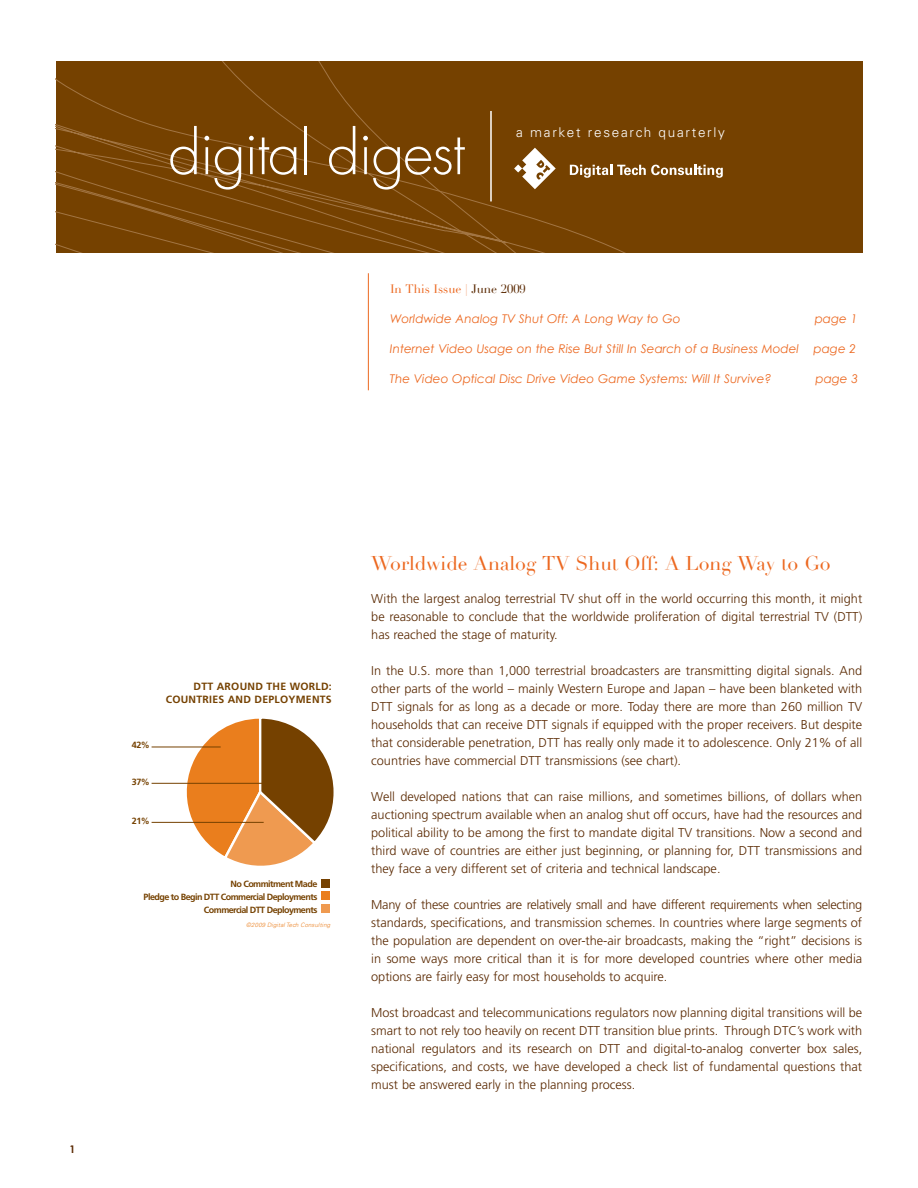
<style>
.page{position:relative;width:918px;height:1188px;background:#fff}
.page>*{position:absolute;margin:0;border:0;box-sizing:border-box;transform-origin:0 0}
.t1{font:300 58.5px "Futura";letter-spacing:-.02em;color:#fff}
.t2{font:19.5px "Didot";color:#ec6820}
.t3{font:300 13.5px "Univers";letter-spacing:.13em;color:#fff}
.t4{font:300 12.75px/18px "Frutiger";color:#592800;text-align:justify}
.t5{font:italic 12px "Century Gothic";color:#ec6820}
.t6{font:12px "Didot";color:#ec6820}
.t7{font:700 10.5px/12.6px "Frutiger";letter-spacing:.025em;color:#754100;text-align:right}
.t8{font:700 10.5px "Century Gothic";color:#592800}
.t9{font:700 9px "Frutiger";letter-spacing:-.06em;color:#754100}
.t10{font:italic 300 6px "Univers";letter-spacing:.025em;color:#ea7e1d}
.s1{color:#592800}
</style>
<div class="page">
<div style="left:321px;top:879px;width:9px;height:9px;background:#754100"></div>
<div style="left:321px;top:891px;width:9px;height:9px;background:#ea7e1d"></div>
<div style="left:321px;top:904px;width:9px;height:9px;background:#ef9a50"></div>
<svg style="left:175px;top:718px;width:159px;height:148px"></svg>
<hr style="left:152px;top:783px;width:130px;height:1px;background:#754100">
<hr style="left:152px;top:747px;width:69px;height:1px;background:#754100">
<hr style="left:152px;top:822px;width:112px;height:1px;background:#754100">
<div style="left:56px;top:61px;width:807px;height:191px;background:#754100"></div>
<svg style="left:678px;top:165px;width:45px;height:13px"></svg>
<svg style="left:56px;top:61px;width:622px;height:191px"></svg>
<hr style="left:368px;top:273px;width:1px;height:117px;background:#ec6820">
<h1 class="t1" style="left:168px;top:126px;width:298px">digital digest</h1>
<p class="t3" style="left:516px;top:127px;width:210px">a market research quarterly</p>
<p class="t6" style="left:390px;top:281px;width:137px">In This Issue | <span class="s1">June 2009</span></p>
<p class="t5" style="left:390px;top:310px;width:292px">Worldwide Analog TV Shut Off: A Long Way to Go</p>
<p class="t5" style="left:815px;top:310px;width:44px">page 1</p>
<p class="t5" style="left:390px;top:340px;width:468px">Internet Video Usage on the Rise But Still In Search of a Business Model page 2</p>
<p class="t5" style="left:390px;top:370px;width:383px">The Video Optical Disc Drive Video Game Systems: Will It Survive?</p>
<p class="t5" style="left:815px;top:370px;width:44px">page 3</p>
<p class="t8" style="left:70px;top:1142px;width:7px">1</p>
<p class="t9" style="left:132px;top:742px;width:19px">42%</p>
<p class="t9" style="left:132px;top:778px;width:19px">37%</p>
<p class="t9" style="left:132px;top:817px;width:19px">21%</p>
<p class="t7" style="left:166px;top:681px;width:168px">DTT AROUND THE WORLD:<br>COUNTRIES AND DEPLOYMENTS</p>
<p class="t9" style="left:231px;top:880px;width:88px">No Commitment Made</p>
<p class="t9" style="left:204px;top:906px;width:115px">Commercial DTT Deployments</p>
<p class="t9" style="left:144px;top:893px;width:175px">Pledge to Begin DTT Commercial Deployments</p>
<p class="t10" style="left:246px;top:923px;width:85px">©2009 Digital Tech Consulting</p>
<h2 class="t2" style="left:371px;top:552px;width:461px">Worldwide Analog TV Shut Off: A Long Way to Go</h2>
<p class="t4" style="left:371px;top:590px;width:493px">With the largest analog terrestrial TV shut off in the world occurring this month, it might be reasonable to conclude that the worldwide proliferation of digital terrestrial TV (DTT) has reached the stage of maturity.</p>
<p class="t4" style="left:371px;top:662px;width:493px">In the U.S. more than 1,000 terrestrial broadcasters are transmitting digital signals. And other parts of the world – mainly Western Europe and Japan – have been blanketed with DTT signals for as long as a decade or more. Today there are more than 260 million TV households that can receive DTT signals if equipped with the proper receivers. But despite that considerable penetration, DTT has really only made it to adolescence. Only 21% of all countries have commercial DTT transmissions (see chart).</p>
<p class="t4" style="left:371px;top:788px;width:493px">Well developed nations that can raise millions, and sometimes billions, of dollars when auctioning spectrum available when an analog shut off occurs, have had the resources and political ability to be among the first to mandate digital TV transitions. Now a second and third wave of countries are either just beginning, or planning for, DTT transmissions and they face a very different set of criteria and technical landscape.</p>
<p class="t4" style="left:371px;top:896px;width:493px">Many of these countries are relatively small and have different requirements when selecting standards, specifications, and transmission schemes. In countries where large segments of the population are dependent on over-the-air broadcasts, making the “right” decisions is in some ways more critical than it is for more developed countries where other media options are fairly easy for most households to acquire.</p>
<p class="t4" style="left:371px;top:1004px;width:493px">Most broadcast and telecommunications regulators now planning digital transitions will be smart to not rely too heavily on recent DTT transition blue prints. Through DTC’s work with national regulators and its research on DTT and digital-to-analog converter box sales, specifications, and costs, we have developed a check list of fundamental questions that must be answered early in the planning process.</p>
</div>
